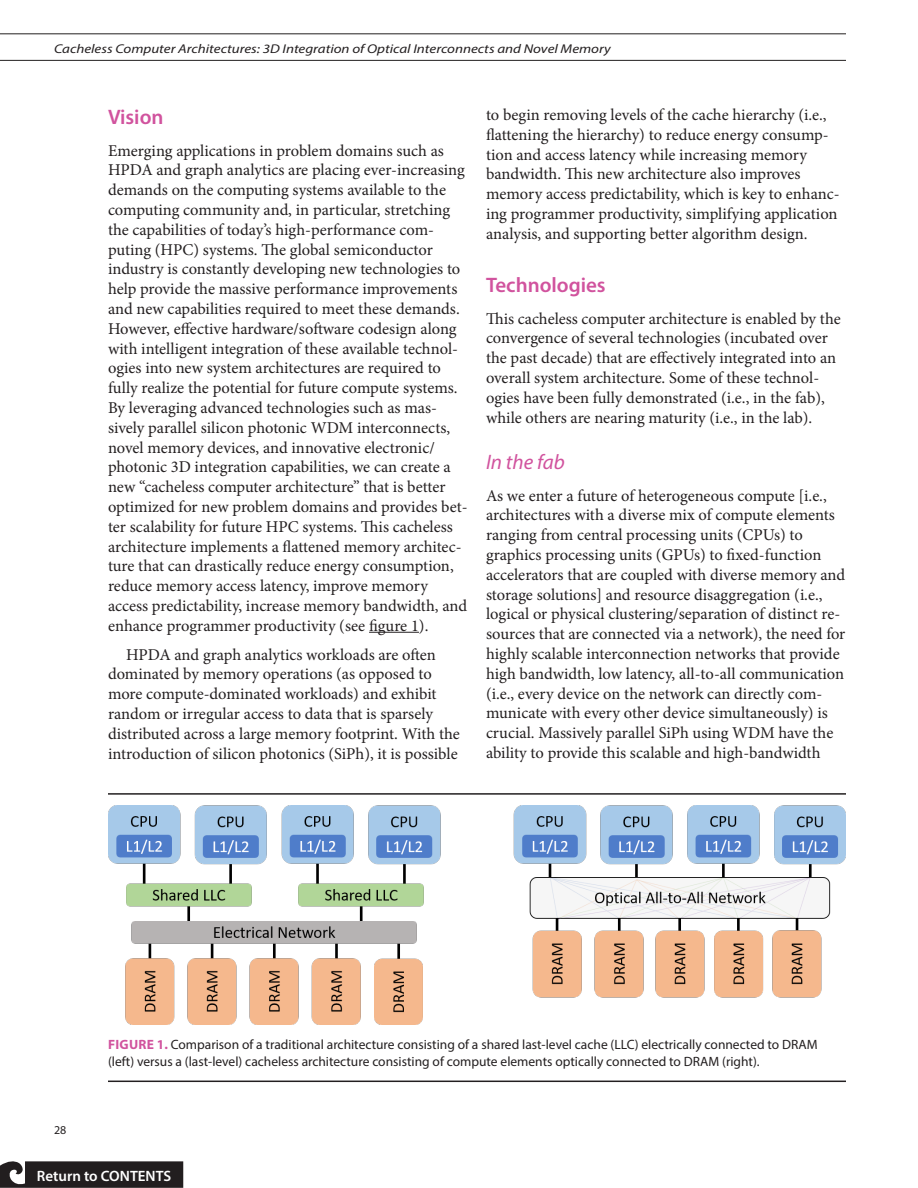
<style>
.page{position:relative;width:918px;height:1188px;background:#fff}
.page>*{position:absolute;margin:0;border:0;box-sizing:border-box;transform-origin:0 0}
.Subhead_1{font:600 21px "Myriad Pro";color:#d1539e}
.Subhead_2{font:italic 21px "Myriad Pro";color:#d1539e}
.Body_text_-_first_pa{font:16.5px/19.8px "Minion Pro";letter-spacing:-.005em;color:#231f20}
.Body_text{font:16.5px/19.8px "Minion Pro";letter-spacing:-.005em;color:#231f20}
.t1{font:600 15px "Myriad Pro";color:#fff}
.Figure_caption{font:13.5px/16.2px "Myriad Pro";color:#231f20}
.t2{font:italic 12.75px "Myriad Pro";color:#231f20;scale:1.18 1}
.t3{font:12px "Myriad Pro";color:#231f20}
.s1{font-weight:700;color:#d1539e}
</style>
<div class="page">
<hr style="left:0;top:33px;width:846px;height:1px;background:#231f20">
<hr style="left:0;top:60px;width:846px;height:1px;background:#231f20">
<hr style="left:369px;top:632px;width:50px;height:1px;background:#231f20">
<hr style="left:108px;top:793px;width:738px;height:2px;background:#231f20">
<hr style="left:108px;top:1081px;width:738px;height:1px;background:#231f20">
<img style="left:108px;top:806px;width:738px;height:218px">
<svg style="left:0;top:1161px;width:183px;height:27px;background:#302c2d"></svg>
<p class="t2" style="left:54px;top:40px;width:473px">Cacheless Computer Architectures: 3D Integration of Optical Interconnects and Novel Memory</p>
<h2 class="Subhead_1" style="left:108px;top:103px;width:57px">Vision</h2>
<p class="Body_text_-_first_pa" style="left:108px;top:140px;width:361px">Emerging applications in problem domains such as HPDA and graph analytics are placing ever-increasing demands on the computing systems available to the computing community and, in particular, stretching the capabilities of today’s high-performance com&shy;puting (HPC) systems. The global semiconductor industry is constantly developing new technologies to help provide the massive performance improvements and new capabilities required to meet these demands.<br>However, effective hardware/software codesign along with intelligent integration of these available technol&shy;ogies into new system architectures are required to fully realize the potential for future compute systems.<br>By leveraging advanced technologies such as mas&shy;sively parallel silicon photonic WDM interconnects, novel memory devices, and innovative electronic/ photonic 3D integration capabilities, we can create a new “cacheless computer architecture” that is better optimized for new problem domains and provides bet&shy;ter scalability for future HPC systems. This cacheless architecture implements a flattened memory architec&shy;ture that can drastically reduce energy consumption, reduce memory access latency, improve memory access predictability, increase memory bandwidth, and enhance programmer productivity (see figure 1).</p>
<p class="Body_text" style="left:108px;top:644px;width:353px;text-indent:18px">HPDA and graph analytics workloads are often dominated by memory operations (as opposed to more compute-dominated workloads) and exhibit random or irregular access to data that is sparsely distributed across a large memory footprint. With the introduction of silicon photonics (SiPh), it is possible</p>
<p class="Body_text" style="left:486px;top:105px;width:355px">to begin removing levels of the cache hierarchy (i.e., flattening the hierarchy) to reduce energy consump&shy;tion and access latency while increasing memory bandwidth. This new architecture also improves memory access predictability, which is key to enhanc&shy;ing programmer productivity, simplifying application analysis, and supporting better algorithm design.</p>
<h2 class="Subhead_1" style="left:486px;top:271px;width:121px">Technologies</h2>
<p class="Body_text_-_first_pa" style="left:486px;top:308px;width:356px">This cacheless computer architecture is enabled by the convergence of several technologies (incubated over the past decade) that are effectively integrated into an overall system architecture. Some of these technol&shy;ogies have been fully demonstrated (i.e., in the fab), while others are nearing maturity (i.e., in the lab).</p>
<h3 class="Subhead_2" style="left:486px;top:449px;width:80px">In the fab</h3>
<p class="Body_text_-_first_pa" style="left:486px;top:485px;width:361px">As we enter a future of heterogeneous compute [i.e., architectures with a diverse mix of compute elements ranging from central processing units (CPUs) to graphics processing units (GPUs) to fixed-function accelerators that are coupled with diverse memory and storage solutions] and resource disaggregation (i.e., logical or physical clustering/separation of distinct re&shy;sources that are connected via a network), the need for highly scalable interconnection networks that provide high bandwidth, low latency, all-to-all communication (i.e., every device on the network can directly com&shy;municate with every other device simultaneously) is crucial. Massively parallel SiPh using WDM have the ability to provide this scalable and high-bandwidth</p>
<p class="t3" style="left:54px;top:1123px;width:14px">28</p>
<p class="Figure_caption" style="left:108px;top:1037px;width:711px"><span class="s1">FIGURE 1.</span> Comparison of a traditional architecture consisting of a shared last-level cache (LLC) electrically connected to DRAM (left) versus a (last-level) cacheless architecture consisting of compute elements optically connected to DRAM (right).</p>
<p class="t1" style="left:37px;top:1166px;width:136px">Return to CONTENTS</p>
</div>
